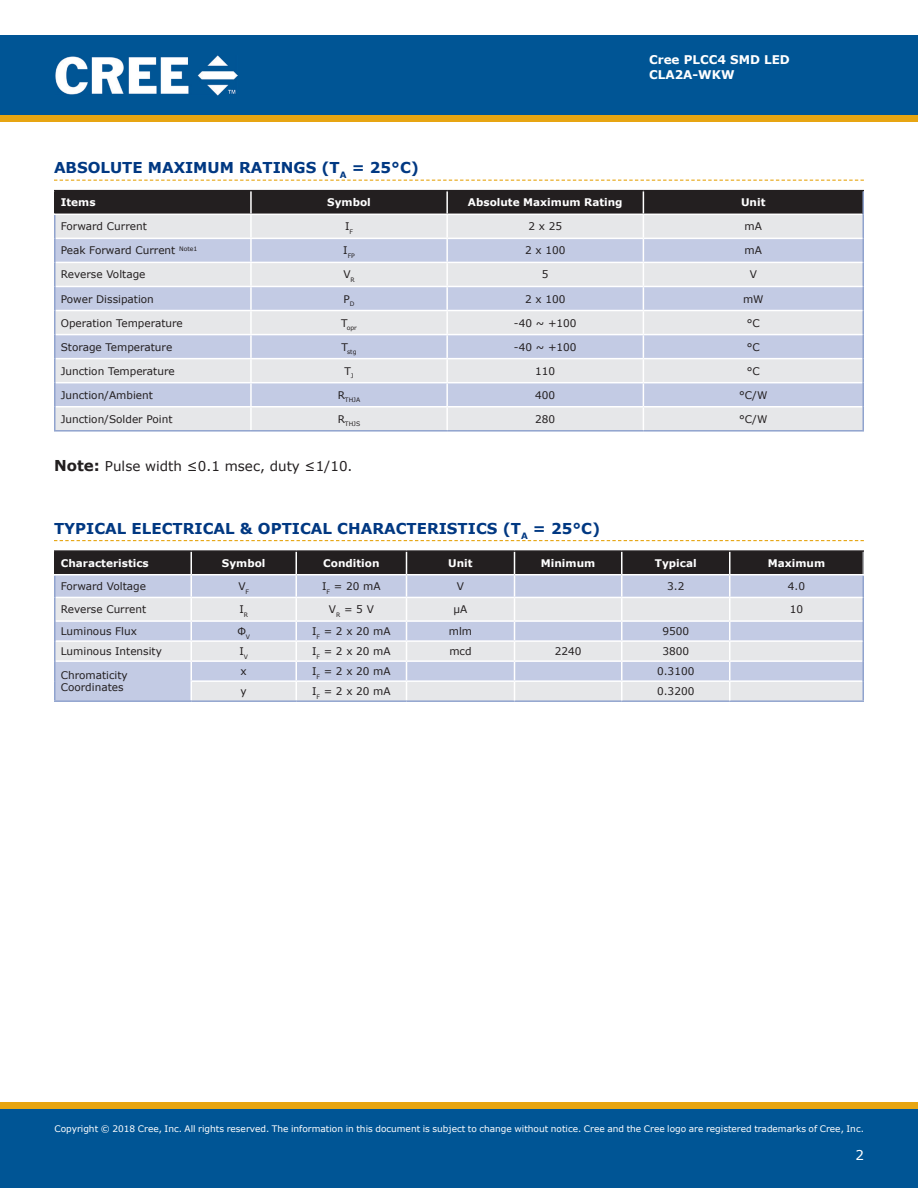
<style>
.page{position:relative;width:918px;height:1188px;background:#fff}
.page>*{position:absolute;margin:0;border:0;box-sizing:border-box;transform-origin:0 0}
.Section_heading_with{font:700 15px "Verdana";color:#003882}
.t1{font:13.5px "Verdana";color:#231f20}
.t2{font:13.5px "Verdana";color:#fff}
.t3{font:700 12px "Verdana";color:#fff}
.t4{font:10.5px "Verdana";color:#231f20}
.t5{font:700 10.5px "Verdana";color:#fff}
.t6{font:9px "Verdana";color:#fff}
.t7{font:6.15px "Verdana";color:#231f20}
.s1{font-weight:700;font-size:15px}
</style>
<div class="page">
<div style="left:0;top:115px;width:918px;height:7px;background:#e7a512"></div>
<div style="left:0;top:35px;width:918px;height:80px;background:#005595"></div>
<img style="left:56px;top:55px;width:181px;height:41px">
<div style="left:0;top:1108px;width:918px;height:80px;background:#005595"></div>
<div style="left:0;top:1102px;width:918px;height:6px;background:#e7a512"></div>
<svg style="left:54px;top:180px;width:810px;height:1px"></svg>
<svg style="left:54px;top:540px;width:810px;height:1px"></svg>
<hr style="left:54px;top:359px;width:2px;height:24px;background:#90a3ce">
<hr style="left:862px;top:359px;width:2px;height:24px;background:#90a3ce">
<hr style="left:54px;top:383px;width:2px;height:24px;background:#90a3ce">
<hr style="left:862px;top:383px;width:2px;height:24px;background:#90a3ce">
<hr style="left:54px;top:407px;width:2px;height:23px;background:#90a3ce">
<hr style="left:862px;top:407px;width:2px;height:23px;background:#90a3ce">
<hr style="left:54px;top:430px;width:197px;height:2px;background:#90a3ce">
<hr style="left:251px;top:430px;width:196px;height:2px;background:#90a3ce">
<hr style="left:447px;top:430px;width:196px;height:2px;background:#90a3ce">
<hr style="left:643px;top:430px;width:221px;height:2px;background:#90a3ce">
<hr style="left:54px;top:190px;width:197px;height:1px;background:#231f20">
<hr style="left:54px;top:191px;width:2px;height:23px;background:#231f20">
<hr style="left:251px;top:190px;width:196px;height:1px;background:#231f20">
<hr style="left:447px;top:190px;width:196px;height:1px;background:#231f20">
<hr style="left:643px;top:190px;width:221px;height:1px;background:#231f20">
<hr style="left:862px;top:191px;width:2px;height:23px;background:#90a3ce">
<hr style="left:54px;top:215px;width:2px;height:23px;background:#90a3ce">
<hr style="left:54px;top:238px;width:2px;height:24px;background:#90a3ce">
<hr style="left:54px;top:262px;width:2px;height:24px;background:#90a3ce">
<hr style="left:54px;top:286px;width:2px;height:25px;background:#90a3ce">
<hr style="left:54px;top:311px;width:2px;height:24px;background:#90a3ce">
<hr style="left:54px;top:335px;width:2px;height:24px;background:#90a3ce">
<svg style="left:55px;top:191px;width:808px;height:239px;background:#c7cad5"></svg>
<hr style="left:862px;top:214px;width:2px;height:24px;background:#90a3ce">
<hr style="left:862px;top:238px;width:2px;height:24px;background:#90a3ce">
<hr style="left:862px;top:262px;width:2px;height:24px;background:#90a3ce">
<hr style="left:862px;top:286px;width:2px;height:25px;background:#90a3ce">
<hr style="left:862px;top:311px;width:2px;height:24px;background:#90a3ce">
<hr style="left:862px;top:335px;width:2px;height:24px;background:#90a3ce">
<hr style="left:643px;top:238px;width:219px;height:1px;background:#fff">
<hr style="left:643px;top:262px;width:219px;height:1px;background:#fff">
<hr style="left:643px;top:286px;width:219px;height:1px;background:#fff">
<hr style="left:643px;top:310px;width:219px;height:1px;background:#fff">
<hr style="left:643px;top:334px;width:219px;height:1px;background:#fff">
<hr style="left:54px;top:700px;width:137px;height:2px;background:#90a3ce">
<hr style="left:191px;top:700px;width:105px;height:2px;background:#90a3ce">
<hr style="left:296px;top:700px;width:111px;height:2px;background:#90a3ce">
<hr style="left:407px;top:700px;width:108px;height:2px;background:#90a3ce">
<hr style="left:515px;top:700px;width:107px;height:2px;background:#90a3ce">
<hr style="left:622px;top:700px;width:108px;height:2px;background:#90a3ce">
<hr style="left:730px;top:700px;width:134px;height:2px;background:#90a3ce">
<hr style="left:54px;top:550px;width:137px;height:2px;background:#231f20">
<hr style="left:191px;top:550px;width:105px;height:2px;background:#231f20">
<hr style="left:296px;top:550px;width:111px;height:2px;background:#231f20">
<hr style="left:407px;top:550px;width:108px;height:2px;background:#231f20">
<hr style="left:515px;top:550px;width:107px;height:2px;background:#231f20">
<hr style="left:622px;top:550px;width:108px;height:2px;background:#231f20">
<hr style="left:730px;top:550px;width:134px;height:2px;background:#231f20">
<svg style="left:54px;top:551px;width:810px;height:149px;background:#bbbec9"></svg>
<hr style="left:621px;top:552px;width:2px;height:22px;background:#fff">
<hr style="left:729px;top:552px;width:2px;height:22px;background:#fff">
<hr style="left:54px;top:574px;width:137px;height:1px;background:#fff">
<hr style="left:191px;top:574px;width:105px;height:1px;background:#fff">
<hr style="left:296px;top:574px;width:111px;height:1px;background:#fff">
<hr style="left:407px;top:574px;width:108px;height:1px;background:#fff">
<hr style="left:515px;top:574px;width:107px;height:1px;background:#fff">
<hr style="left:622px;top:574px;width:108px;height:1px;background:#fff">
<hr style="left:730px;top:574px;width:134px;height:1px;background:#fff">
<hr style="left:862px;top:552px;width:2px;height:22px;background:#a8a9ad">
<p class="t3" style="left:649px;top:51px;width:142px">Cree PLCC4 SMD LED</p>
<p class="t3" style="left:649px;top:66px;width:87px">CLA2A-WKW</p>
<p class="Section_heading_with" style="left:54px;top:157px;width:367px">ABSOLUTE MAXIMUM RATINGS (T<sub>A</sub> = 25°C)</p>
<p class="t5" style="left:61px;top:195px;width:36px">Items</p>
<p class="t5" style="left:327px;top:195px;width:45px">Symbol</p>
<p class="t5" style="left:468px;top:195px;width:156px">Absolute Maximum Rating</p>
<p class="t5" style="left:741px;top:195px;width:26px">Unit</p>
<p class="t4" style="left:61px;top:219px;width:88px">Forward Current</p>
<p class="t4" style="left:345px;top:219px;width:9px">I<sub>F</sub></p>
<p class="t4" style="left:528px;top:219px;width:35px">2 x 25</p>
<p class="t4" style="left:745px;top:219px;width:19px">mA</p>
<p class="t4" style="left:61px;top:243px;width:138px">Peak Forward Current <sup>Note1</sup></p>
<p class="t7" style="left:343px;top:251px;width:13px"><sup>I</sup>FP</p>
<p class="t4" style="left:525px;top:243px;width:42px">2 x 100</p>
<p class="t4" style="left:745px;top:243px;width:19px">mA</p>
<p class="t4" style="left:61px;top:267px;width:86px">Reverse Voltage</p>
<p class="t4" style="left:343px;top:267px;width:13px">V<sub>R</sub></p>
<p class="t4" style="left:542px;top:267px;width:8px">5</p>
<p class="t4" style="left:750px;top:267px;width:9px">V</p>
<p class="t4" style="left:61px;top:291px;width:95px">Power Dissipation</p>
<p class="t4" style="left:344px;top:291px;width:13px">P<sub>D</sub></p>
<p class="t4" style="left:525px;top:291px;width:42px">2 x 100</p>
<p class="t4" style="left:743px;top:291px;width:22px">mW</p>
<p class="t4" style="left:61px;top:316px;width:124px">Operation Temperature</p>
<p class="t7" style="left:341px;top:324px;width:17px"><sup>T</sup>opr</p>
<p class="t4" style="left:514px;top:316px;width:64px">-40 ~ +100</p>
<p class="t4" style="left:747px;top:316px;width:15px">°C</p>
<p class="t4" style="left:61px;top:340px;width:113px">Storage Temperature</p>
<p class="t7" style="left:342px;top:348px;width:16px"><sup>T</sup>stg</p>
<p class="t4" style="left:514px;top:340px;width:64px">-40 ~ +100</p>
<p class="t4" style="left:747px;top:340px;width:15px">°C</p>
<p class="t4" style="left:61px;top:364px;width:115px">Junction Temperature</p>
<p class="t4" style="left:344px;top:364px;width:11px">T<sub>J</sub></p>
<p class="t4" style="left:535px;top:364px;width:22px">110</p>
<p class="t4" style="left:747px;top:364px;width:15px">°C</p>
<p class="t4" style="left:61px;top:388px;width:94px">Junction/Ambient</p>
<p class="t7" style="left:338px;top:396px;width:24px"><sup>R</sup>THJA</p>
<p class="t4" style="left:535px;top:388px;width:22px">400</p>
<p class="t4" style="left:739px;top:388px;width:30px">°C/W</p>
<p class="t4" style="left:61px;top:412px;width:113px">Junction/Solder Point</p>
<p class="t7" style="left:338px;top:420px;width:24px"><sup>R</sup>THJS</p>
<p class="t4" style="left:535px;top:412px;width:22px">280</p>
<p class="t4" style="left:739px;top:412px;width:30px">°C/W</p>
<p class="t1" style="left:54px;top:456px;width:300px"><span class="s1">Note:</span> Pulse width ≤0.1 msec, duty ≤1/10.</p>
<p class="Section_heading_with" style="left:54px;top:517px;width:548px">TYPICAL ELECTRICAL &amp; OPTICAL CHARACTERISTICS (T<sub>A</sub> = 25°C)</p>
<p class="t5" style="left:61px;top:556px;width:90px">Characteristics</p>
<p class="t5" style="left:222px;top:556px;width:45px">Symbol</p>
<p class="t5" style="left:323px;top:556px;width:58px">Condition</p>
<p class="t5" style="left:448px;top:556px;width:26px">Unit</p>
<p class="t5" style="left:541px;top:556px;width:56px">Minimum</p>
<p class="t5" style="left:655px;top:556px;width:43px">Typical</p>
<p class="t5" style="left:768px;top:556px;width:59px">Maximum</p>
<p class="t4" style="left:61px;top:579px;width:87px">Forward Voltage</p>
<p class="t4" style="left:238px;top:579px;width:12px">V<sub>F</sub></p>
<p class="t4" style="left:322px;top:579px;width:60px">I<sub>F</sub> = 20 mA</p>
<p class="t4" style="left:457px;top:579px;width:9px">V</p>
<p class="t4" style="left:667px;top:579px;width:19px">3.2</p>
<p class="t4" style="left:788px;top:579px;width:19px">4.0</p>
<p class="t4" style="left:61px;top:602px;width:87px">Reverse Current</p>
<p class="t4" style="left:239px;top:602px;width:10px">I<sub>R</sub></p>
<p class="t4" style="left:329px;top:602px;width:46px">V<sub>R</sub> = 5 V</p>
<p class="t4" style="left:454px;top:602px;width:15px">μA</p>
<p class="t4" style="left:790px;top:602px;width:15px">10</p>
<p class="t4" style="left:61px;top:624px;width:78px">Luminous Flux</p>
<p class="t4" style="left:237px;top:624px;width:14px">Φ<sub>V</sub></p>
<p class="t4" style="left:312px;top:624px;width:80px">I<sub>F</sub> = 2 x 20 mA</p>
<p class="t4" style="left:449px;top:624px;width:25px">mlm</p>
<p class="t4" style="left:662px;top:624px;width:28px">9500</p>
<p class="t4" style="left:61px;top:644px;width:103px">Luminous Intensity</p>
<p class="t4" style="left:239px;top:644px;width:10px">I<sub>V</sub></p>
<p class="t4" style="left:312px;top:644px;width:80px">I<sub>F</sub> = 2 x 20 mA</p>
<p class="t4" style="left:449px;top:644px;width:24px">mcd</p>
<p class="t4" style="left:555px;top:644px;width:28px">2240</p>
<p class="t4" style="left:662px;top:644px;width:28px">3800</p>
<p class="t4" style="left:61px;top:668px;width:69px">Chromaticity</p>
<p class="t4" style="left:61px;top:680px;width:64px">Coordinates</p>
<p class="t4" style="left:241px;top:664px;width:8px">x</p>
<p class="t4" style="left:312px;top:664px;width:80px">I<sub>F</sub> = 2 x 20 mA</p>
<p class="t4" style="left:657px;top:664px;width:39px">0.3100</p>
<p class="t4" style="left:241px;top:684px;width:8px">y</p>
<p class="t4" style="left:312px;top:684px;width:80px">I<sub>F</sub> = 2 x 20 mA</p>
<p class="t4" style="left:657px;top:684px;width:39px">0.3200</p>
<p class="t6" style="left:54px;top:1123px;width:811px">Copyright © 2018 Cree, Inc. All rights reserved. The information in this document is subject to change without notice. Cree and the Cree logo are registered trademarks of Cree, Inc.</p>
<p class="t6" style="left:54px;top:1125px;width:58px">of Cree, Inc.</p>
<p class="t2" style="left:855px;top:1146px;width:10px">2</p>
</div>
